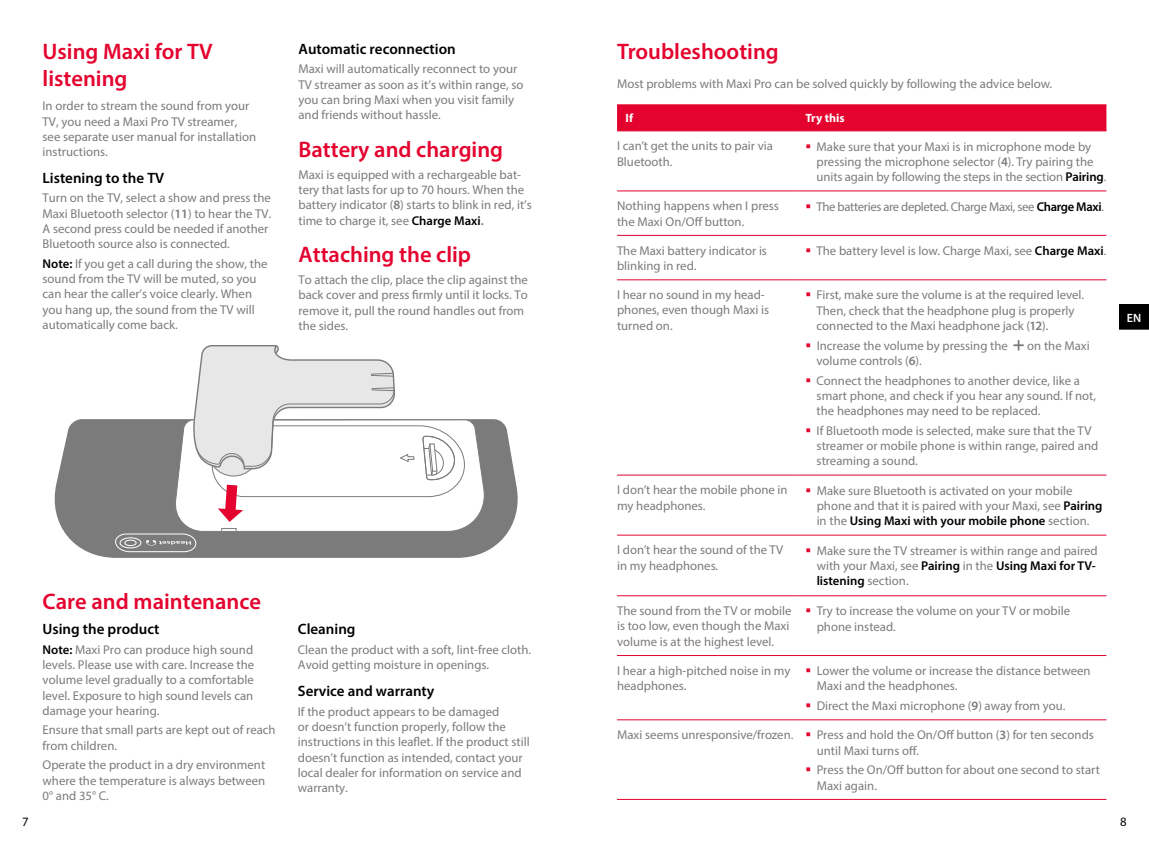
<style>
.page{position:relative;width:1149px;height:851px;background:#fff}
.page>*{position:absolute;margin:0;border:0;box-sizing:border-box;transform-origin:0 0}
.t1{font:600 22.5px/27px "Myriad Pro";color:#e4032e}
.t2{font:600 15px "Myriad Pro";color:#000}
.t3{font:12.75px/15.3px "Myriad Pro";color:#7c7b7b}
.t4{font:12.75px "Myriad Pro";letter-spacing:-.025em;color:#7c7b7b}
.t5{font:12.75px "Myriad Pro";color:#000}
.t6{font:700 12px "Myriad Pro";color:#fff}
.t7{font:600 12px "Myriad Pro";color:#fff}
.s1{font-weight:600}
.s2{font-weight:600;color:#000}
.s3{color:#e4032e}
</style>
<div class="page">
<svg style="left:54px;top:419px;width:464px;height:139px"></svg>
<svg style="left:115px;top:345px;width:372px;height:207px"></svg>
<div style="left:617px;top:106px;width:489px;height:25px;background:#e4032e"></div>
<hr style="left:617px;top:105px;width:179px;height:1px;background:#e4032e">
<hr style="left:796px;top:105px;width:310px;height:1px;background:#e4032e">
<hr style="left:617px;top:131px;width:179px;height:1px;background:#e4032e">
<hr style="left:796px;top:131px;width:310px;height:1px;background:#e4032e">
<hr style="left:617px;top:191px;width:179px;height:1px;background:#e4032e">
<hr style="left:796px;top:191px;width:310px;height:1px;background:#e4032e">
<hr style="left:617px;top:235px;width:179px;height:1px;background:#e4032e">
<hr style="left:796px;top:235px;width:310px;height:1px;background:#e4032e">
<hr style="left:617px;top:279px;width:179px;height:1px;background:#e4032e">
<hr style="left:796px;top:279px;width:310px;height:1px;background:#e4032e">
<hr style="left:617px;top:475px;width:179px;height:1px;background:#e4032e">
<hr style="left:796px;top:475px;width:310px;height:1px;background:#e4032e">
<hr style="left:617px;top:535px;width:179px;height:1px;background:#e4032e">
<hr style="left:796px;top:535px;width:310px;height:1px;background:#e4032e">
<hr style="left:617px;top:595px;width:179px;height:1px;background:#e4032e">
<hr style="left:796px;top:595px;width:310px;height:1px;background:#e4032e">
<hr style="left:617px;top:655px;width:179px;height:1px;background:#e4032e">
<hr style="left:796px;top:655px;width:310px;height:1px;background:#e4032e">
<hr style="left:617px;top:719px;width:179px;height:1px;background:#e4032e">
<hr style="left:796px;top:719px;width:310px;height:1px;background:#e4032e">
<hr style="left:617px;top:799px;width:179px;height:1px;background:#e4032e">
<hr style="left:796px;top:799px;width:310px;height:1px;background:#e4032e">
<svg style="left:1013px;top:340px;width:10px;height:10px"></svg>
<div style="left:1118px;top:304px;width:30px;height:26px;background:#000"></div>
<h1 class="t1" style="left:43px;top:38px;width:171px">Using Maxi for TV listening</h1>
<p class="t3" style="left:43px;top:98px;width:215px">In order to stream the sound from your<br>TV, you need a Maxi Pro TV streamer, see separate user manual for installation instructions.</p>
<p class="t2" style="left:43px;top:168px;width:123px">Listening to the TV</p>
<p class="t3" style="left:43px;top:190px;width:230px">Turn on the TV, select a show and press the Maxi Bluetooth selector (<span class="s1">11</span>) to hear the TV.<br>A second press could be needed if another Bluetooth source also is connected.</p>
<p class="t3" style="left:43px;top:255px;width:226px"><span class="s2">Note:</span> If you get a call during the show, the sound from the TV will be muted, so you can hear the caller’s voice clearly. When you hang up, the sound from the TV will automatically come back.</p>
<p class="t2" style="left:298px;top:39px;width:159px">Automatic reconnection</p>
<p class="t3" style="left:298px;top:61px;width:226px">Maxi will automatically reconnect to your TV streamer as soon as it’s within range, so you can bring Maxi when you visit family and friends without hassle.</p>
<h1 class="t1" style="left:298px;top:135px;width:206px">Battery and charging</h1>
<p class="t3" style="left:298px;top:166px;width:235px">Maxi is equipped with a rechargeable bat&shy;tery that lasts for up to 70 hours. When the battery indicator (<span class="s1">8</span>) starts to blink in red, it’s time to charge it, see <span class="s2">Charge Maxi</span><span class="s1">.</span></p>
<h1 class="t1" style="left:298px;top:240px;width:174px">Attaching the clip</h1>
<p class="t3" style="left:298px;top:272px;width:231px">To attach the clip, place the clip against the back cover and press firmly until it locks. To remove it, pull the round handles out from the sides.</p>
<h1 class="t1" style="left:43px;top:587px;width:220px">Care and maintenance</h1>
<p class="t2" style="left:43px;top:619px;width:118px">Using the product</p>
<p class="t3" style="left:43px;top:641px;width:213px;text-align:justify"><span class="s2">Note:</span> Maxi Pro can produce high sound levels. Please use with care. Increase the volume level gradually to a comfortable level. Exposure to high sound levels can damage your hearing.</p>
<p class="t3" style="left:43px;top:722px;width:234px">Ensure that small parts are kept out of reach from children.</p>
<p class="t3" style="left:43px;top:757px;width:224px;text-align:justify">Operate the product in a dry environment where the temperature is always between 0° and 35° C.</p>
<p class="t2" style="left:298px;top:619px;width:59px">Cleaning</p>
<p class="t3" style="left:298px;top:641px;width:235px">Clean the product with a soft, lint-free cloth.<br>Avoid getting moisture in openings.</p>
<p class="t2" style="left:298px;top:681px;width:138px">Service and warranty</p>
<p class="t3" style="left:298px;top:703px;width:233px">If the product appears to be damaged<br>or doesn’t function properly, follow the instructions in this leaflet. If the product still doesn’t function as intended, contact your local dealer for information on service and warranty.</p>
<h1 class="t1" style="left:617px;top:38px;width:163px">Troubleshooting</h1>
<p class="t3" style="left:617px;top:75px;width:436px">Most problems with Maxi Pro can be solved quickly by following the advice below.</p>
<p class="t6" style="left:625px;top:110px;width:9px">If</p>
<p class="t6" style="left:805px;top:110px;width:41px">Try this</p>
<p class="t3" style="left:617px;top:138px;width:157px">I can’t get the units to pair via<br>Bluetooth.</p>
<p class="t3" style="left:816px;top:138px;width:291px;text-indent:-11px"><span class="s3">▪</span> Make sure that your Maxi is in microphone mode by pressing the microphone selector (<span class="s1">4</span>). Try pairing the units again by following the steps in the section <span class="s2">Pairing</span>.</p>
<p class="t3" style="left:617px;top:198px;width:163px">Nothing happens when I press the Maxi On/Off button.</p>
<p class="t4" style="left:805px;top:198px;width:300px"><span class="s3">▪</span> The batteries are depleted. Charge Maxi, see <span class="s2">Charge Maxi</span>.</p>
<p class="t3" style="left:617px;top:242px;width:151px">The Maxi battery indicator is blinking in red.</p>
<p class="t3" style="left:805px;top:243px;width:302px"><span class="s3">▪</span> The battery level is low. Charge Maxi, see <span class="s2">Charge Maxi</span>.</p>
<p class="t3" style="left:617px;top:287px;width:153px">I hear no sound in my head&shy;phones, even though Maxi is turned on.</p>
<p class="t3" style="left:816px;top:287px;width:269px;text-indent:-11px"><span class="s3">▪</span> First, make sure the volume is at the required level.<br>Then, check that the headphone plug is properly connected to the Maxi headphone jack (<span class="s1">12</span>).</p>
<p class="t3" style="left:805px;top:337px;width:204px"><span class="s3">▪</span> Increase the volume by pressing the</p>
<p class="t3" style="left:1026px;top:337px;width:64px">on the Maxi</p>
<p class="t3" style="left:816px;top:353px;width:107px">volume controls (<span class="s1">6</span>).</p>
<p class="t3" style="left:816px;top:372px;width:281px;text-indent:-11px"><span class="s3">▪</span> Connect the headphones to another device, like a smart phone, and check if you hear any sound. If not, the headphones may need to be replaced.</p>
<p class="t3" style="left:816px;top:422px;width:283px;text-indent:-11px"><span class="s3">▪</span> If Bluetooth mode is selected, make sure that the TV streamer or mobile phone is within range, paired and streaming a sound.</p>
<p class="t3" style="left:617px;top:482px;width:172px">I don’t hear the mobile phone in my headphones.</p>
<p class="t3" style="left:816px;top:482px;width:287px;text-indent:-11px"><span class="s3">▪</span> Make sure Bluetooth is activated on your mobile phone and that it is paired with your Maxi, see <span class="s2">Pairing </span>in the <span class="s2">Using Maxi with your mobile phone</span> section.</p>
<p class="t3" style="left:617px;top:542px;width:168px">I don’t hear the sound of the TV in my headphones.</p>
<p class="t3" style="left:816px;top:542px;width:282px;text-indent:-11px"><span class="s3">▪</span> Make sure the TV streamer is within range and paired with your Maxi, see <span class="s2">Pairing</span> in the <span class="s2">Using Maxi for TV&shy;listening</span> section.</p>
<p class="t3" style="left:617px;top:603px;width:176px">The sound from the TV or mobile is too low, even though the Maxi volume is at the highest level.</p>
<p class="t3" style="left:816px;top:603px;width:255px;text-indent:-11px"><span class="s3">▪</span> Try to increase the volume on your TV or mobile phone instead.</p>
<p class="t3" style="left:617px;top:662px;width:175px">I hear a high-pitched noise in my headphones.</p>
<p class="t3" style="left:816px;top:663px;width:275px;text-indent:-11px"><span class="s3">▪</span> Lower the volume or increase the distance between<br>Maxi and the headphones.</p>
<p class="t3" style="left:805px;top:697px;width:261px"><span class="s3">▪</span> Direct the Maxi microphone (<span class="s1">9</span>) away from you.</p>
<p class="t3" style="left:816px;top:727px;width:278px;text-indent:-199px">Maxi seems unresponsive/frozen. <span class="s3">▪</span> Press and hold the On/Off button (<span class="s1">3</span>) for ten seconds until Maxi turns off.</p>
<p class="t3" style="left:816px;top:762px;width:284px;text-indent:-11px"><span class="s3">▪</span> Press the On/Off button for about one second to start<br>Maxi again.</p>
<p class="t7" style="left:1126px;top:310px;width:16px">EN</p>
<p class="t5" style="left:22px;top:813px;width:8px">7</p>
<p class="t5" style="left:1119px;top:813px;width:8px">8</p>
</div>
